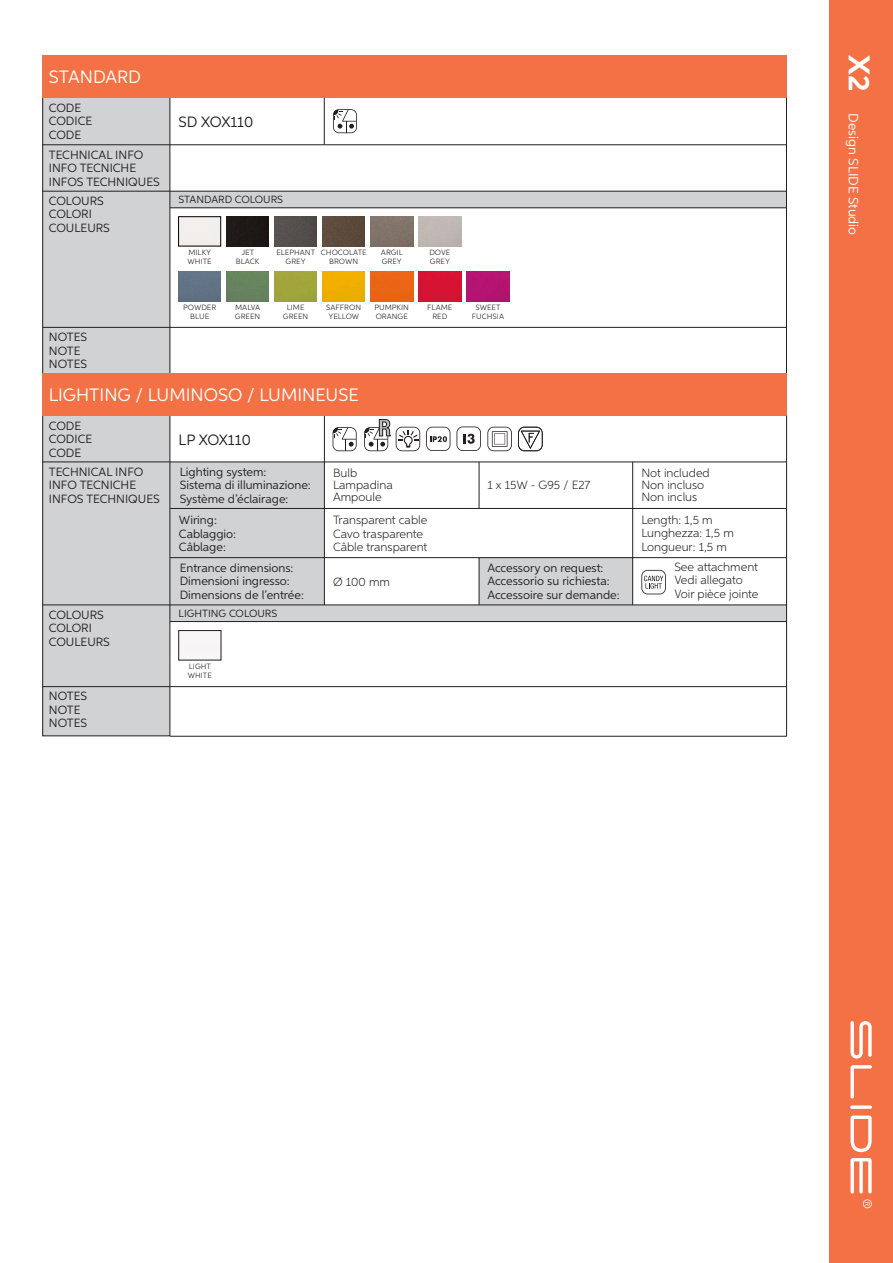
<style>
.page{position:relative;width:893px;height:1263px;background:#fff}
.page>*{position:absolute;margin:0;border:0;box-sizing:border-box;transform-origin:0 0}
.t1{font:700 30px "Aspira";color:#fff}
.t2{font:18px "Aspira";color:#fff}
.t3{font:15px "Aspira";color:#231f20}
.t4{font:13.5px "Aspira";color:#fff}
.t5{font:12px/13.5px "Aspira";color:#231f20}
.t6{font:300 12px/13.5px "Aspira";color:#231f20}
.t7{font:10.5px "Aspira";color:#231f20}
.t8{font:300 9px/9px "Aspira";color:#231f20}
</style>
<div class="page">
<hr style="left:0;top:0;width:1px;height:1263px;background:#f37144">
<div style="left:479px;top:558px;width:154px;height:49px;background:#d1d2d4"></div>
<div style="left:479px;top:557px;width:154px;height:50px;border:1px solid #231f20"></div>
<div style="left:169px;top:462px;width:155px;height:145px;background:#d1d2d4"></div>
<div style="left:169px;top:462px;width:156px;height:145px;border:1px solid #231f20"></div>
<div style="left:169px;top:191px;width:617px;height:17px;background:#d1d2d4"></div>
<div style="left:169px;top:191px;width:618px;height:17px;border:1px solid #231f20"></div>
<div style="left:169px;top:605px;width:618px;height:16px;background:#d1d2d4"></div>
<div style="left:169px;top:605px;width:618px;height:17px;border:1px solid #231f20"></div>
<div style="left:43px;top:55px;width:127px;height:681px;background:#d1d2d4"></div>
<div style="left:829px;top:0;width:64px;height:1263px;background:#f37144"></div>
<svg style="left:863px;top:1199px;width:9px;height:9px"></svg>
<svg style="left:850px;top:1105px;width:22px;height:4px"></svg>
<svg style="left:850px;top:1115px;width:22px;height:37px"></svg>
<svg style="left:850px;top:1065px;width:22px;height:33px"></svg>
<svg style="left:850px;top:1158px;width:22px;height:35px"></svg>
<svg style="left:850px;top:1021px;width:22px;height:37px"></svg>
<div style="left:43px;top:55px;width:744px;height:43px;background:#f37144"></div>
<hr style="left:43px;top:145px;width:743px;height:1px;background:#231f20">
<hr style="left:786px;top:208px;width:1px;height:165px;background:#231f20">
<hr style="left:786px;top:98px;width:1px;height:93px;background:#231f20">
<hr style="left:43px;top:191px;width:127px;height:1px;background:#231f20">
<hr style="left:43px;top:605px;width:127px;height:1px;background:#231f20">
<hr style="left:43px;top:327px;width:743px;height:1px;background:#231f20">
<svg style="left:333px;top:109px;width:24px;height:24px"></svg>
<svg style="left:333px;top:427px;width:24px;height:24px"></svg>
<hr style="left:324px;top:98px;width:1px;height:47px;background:#231f20">
<hr style="left:324px;top:416px;width:1px;height:46px;background:#231f20">
<div style="left:43px;top:373px;width:744px;height:43px;background:#f37144"></div>
<hr style="left:786px;top:416px;width:1px;height:189px;background:#231f20">
<hr style="left:43px;top:462px;width:127px;height:1px;background:#231f20">
<div style="left:178px;top:217px;width:43px;height:29px;border:1px solid #000001"></div>
<img style="left:226px;top:216px;width:43px;height:30px">
<img style="left:274px;top:216px;width:43px;height:30px">
<img style="left:322px;top:216px;width:43px;height:30px">
<img style="left:370px;top:216px;width:43px;height:30px">
<img style="left:178px;top:271px;width:43px;height:30px">
<img style="left:226px;top:271px;width:43px;height:30px">
<img style="left:274px;top:271px;width:43px;height:30px">
<img style="left:322px;top:271px;width:43px;height:30px">
<img style="left:370px;top:271px;width:43px;height:30px">
<img style="left:419px;top:271px;width:42px;height:30px">
<img style="left:467px;top:271px;width:42px;height:30px">
<hr style="left:786px;top:622px;width:1px;height:114px;background:#231f20">
<hr style="left:43px;top:686px;width:743px;height:1px;background:#231f20">
<hr style="left:170px;top:736px;width:616px;height:1px;background:#231f20">
<div style="left:179px;top:630px;width:42px;height:30px;border:1px solid #231f20"></div>
<svg style="left:364px;top:419px;width:56px;height:43px"></svg>
<hr style="left:170px;top:508px;width:617px;height:1px;background:#231f20">
<hr style="left:633px;top:557px;width:154px;height:1px;background:#231f20">
<hr style="left:170px;top:557px;width:309px;height:1px;background:#231f20">
<hr style="left:479px;top:462px;width:1px;height:47px;background:#231f20">
<hr style="left:632px;top:462px;width:1px;height:96px;background:#231f20">
<hr style="left:325px;top:462px;width:462px;height:1px;background:#231f20">
<svg style="left:426px;top:427px;width:24px;height:24px"></svg>
<svg style="left:487px;top:427px;width:25px;height:24px"></svg>
<svg style="left:518px;top:427px;width:25px;height:24px"></svg>
<svg style="left:641px;top:570px;width:25px;height:24px"></svg>
<svg style="left:456px;top:426px;width:25px;height:25px"></svg>
<h2 class="t2" style="left:49px;top:66px;width:94px">STANDARD</h2>
<p class="t5" style="left:49px;top:101px;width:45px">CODE<br>CODICE<br>CODE</p>
<p class="t5" style="left:49px;top:147px;width:112px">TECHNICAL INFO<br>INFO TECNICHE<br>INFOS TECHNIQUES</p>
<p class="t5" style="left:49px;top:194px;width:63px">COLOURS<br>COLORI<br>COULEURS</p>
<p class="t3" style="left:178px;top:112px;width:76px">SD XOX110</p>
<p class="t7" style="left:178px;top:193px;width:106px">STANDARD COLOURS</p>
<p class="t8" style="left:188px;top:247px;width:26px">milky white</p>
<p class="t8" style="left:236px;top:247px;width:25px;text-align:center">jet black</p>
<p class="t8" style="left:321px;top:247px;width:47px;text-align:center">chocolate brown</p>
<p class="t8" style="left:276px;top:247px;width:40px;text-align:center">elephant grey</p>
<p class="t8" style="left:381px;top:247px;width:23px">argil grey</p>
<p class="t5" style="left:49px;top:330px;width:40px">NOTES<br>NOTE<br>NOTES</p>
<p class="t8" style="left:183px;top:302px;width:35px;text-align:center">powder blue</p>
<p class="t8" style="left:235px;top:302px;width:27px">malva green</p>
<p class="t8" style="left:283px;top:302px;width:27px;text-align:center">lime green</p>
<p class="t8" style="left:326px;top:302px;width:36px">saffron yellow</p>
<h2 class="t2" style="left:49px;top:384px;width:311px">LIGHTING / LUMINOSO / LUMINEUSE</h2>
<p class="t5" style="left:49px;top:418px;width:45px">CODE<br>CODICE<br>CODE</p>
<p class="t3" style="left:179px;top:431px;width:74px">LP XOX110</p>
<p class="t8" style="left:374px;top:302px;width:36px">pumpkin orange</p>
<p class="t8" style="left:429px;top:247px;width:22px">dove grey</p>
<p class="t8" style="left:427px;top:302px;width:27px;text-align:center">flame red</p>
<p class="t8" style="left:472px;top:302px;width:34px;text-align:center">sweet fuchsia</p>
<p class="t5" style="left:49px;top:464px;width:112px">TECHNICAL INFO<br>INFO TECNICHE<br>INFOS TECHNIQUES</p>
<p class="t5" style="left:180px;top:464px;width:133px">Lighting system:<br>Sistema di illuminazione:<br>Système d’éclairage:</p>
<p class="t5" style="left:179px;top:513px;width:59px">Wiring:<br>Cablaggio:<br>Câblage:</p>
<p class="t5" style="left:180px;top:561px;width:126px">Entrance dimensions:<br>Dimensioni ingresso:<br>Dimensions de l’entrée:</p>
<p class="t5" style="left:49px;top:607px;width:56px">COLOURS</p>
<p class="t7" style="left:179px;top:607px;width:100px">LIGHTING COLOURS</p>
<p class="t5" style="left:49px;top:621px;width:63px">COLORI<br>COULEURS</p>
<p class="t5" style="left:49px;top:689px;width:40px">NOTES<br>NOTE<br>NOTES</p>
<p class="t8" style="left:188px;top:661px;width:26px">light white</p>
<p class="t6" style="left:333px;top:466px;width:61px;line-height:12px">Bulb<br>Lampadina<br>Ampoule</p>
<p class="t6" style="left:641px;top:466px;width:70px;line-height:12px">Not included<br>Non incluso<br>Non inclus</p>
<p class="t6" style="left:487px;top:478px;width:105px">1 x 15W - G95 / E27</p>
<p class="t6" style="left:333px;top:513px;width:96px">Transparent cable<br>Cavo trasparente<br>Câble transparent</p>
<p class="t6" style="left:333px;top:574px;width:58px">Ø 100 mm</p>
<p class="t6" style="left:641px;top:513px;width:94px">Length: 1,5 m<br>Lunghezza: 1,5 m<br>Longueur: 1,5 m</p>
<p class="t5" style="left:487px;top:561px;width:134px">Accessory on request:<br>Accessorio su richiesta:<br>Accessoire sur demande:</p>
<p class="t6" style="left:674px;top:560px;width:86px">See attachment<br>Vedi allegato<br>Voir pièce jointe</p>
<h1 class="t1" style="left:877px;top:55px;width:38px;rotate:90deg">X2</h1>
<p class="t4" style="left:861px;top:113px;width:124px;rotate:90deg">Design SLIDE Studio</p>
</div>
